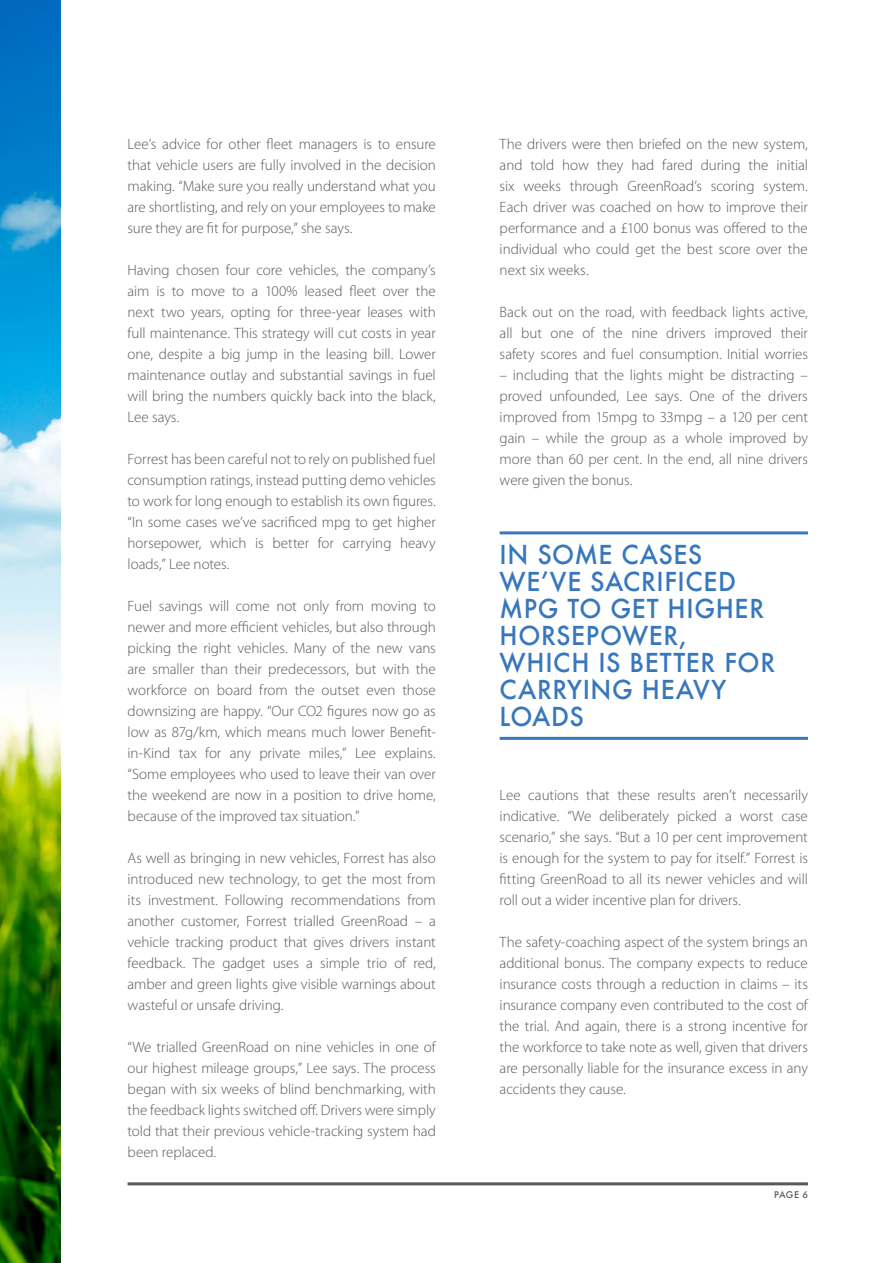
<style>
.page{position:relative;width:893px;height:1263px;background:#fff}
.page>*{position:absolute;margin:0;border:0;box-sizing:border-box;transform-origin:0 0}
.t1{font:500 25.5px/27px "Futura";letter-spacing:.025em;color:#3777bc}
.t2{font:300 15px/21px "Myriad Pro";letter-spacing:-.005em;color:#58595b;text-align:justify}
.t3{font:500 9px "Futura";color:#58595b}
</style>
<div class="page">
<img style="left:0;top:0;width:61px;height:1263px">
<hr style="left:500px;top:531px;width:308px;height:3px;background:#3777bc">
<hr style="left:500px;top:737px;width:308px;height:3px;background:#3777bc">
<hr style="left:128px;top:1182px;width:680px;height:3px;background:#58595b">
<p class="t2" style="left:128px;top:133px;width:310px">Lee’s advice for other fleet managers is to ensure that vehicle users are fully involved in the decision making. “Make sure you really understand what you are shortlisting, and rely on your employees to make sure they are fit for purpose,” she says.</p>
<p class="t2" style="left:128px;top:259px;width:310px">Having chosen four core vehicles, the company’s aim is to move to a 100% leased fleet over the next two years, opting for three-year leases with full maintenance. This strategy will cut costs in year one, despite a big jump in the leasing bill. Lower maintenance outlay and substantial savings in fuel will bring the numbers quickly back into the black, Lee says.</p>
<p class="t2" style="left:128px;top:448px;width:310px">Forrest has been careful not to rely on published fuel consumption ratings, instead putting demo vehicles to work for long enough to establish its own figures. “In some cases we’ve sacrificed mpg to get higher horsepower, which is better for carrying heavy loads,” Lee notes.</p>
<p class="t2" style="left:128px;top:595px;width:310px">Fuel savings will come not only from moving to newer and more efficient vehicles, but also through picking the right vehicles. Many of the new vans are smaller than their predecessors, but with the workforce on board from the outset even those downsizing are happy. “Our CO2 figures now go as low as 87g/km, which means much lower Benefit&shy;in-Kind tax for any private miles,” Lee explains. “Some employees who used to leave their van over the weekend are now in a position to drive home, because of the improved tax situation.”</p>
<p class="t2" style="left:128px;top:847px;width:310px">As well as bringing in new vehicles, Forrest has also introduced new technology, to get the most from its investment. Following recommendations from another customer, Forrest trialled GreenRoad – a vehicle tracking product that gives drivers instant feedback. The gadget uses a simple trio of red, amber and green lights give visible warnings about wasteful or unsafe driving.</p>
<p class="t2" style="left:128px;top:1036px;width:310px">“We trialled GreenRoad on nine vehicles in one of our highest mileage groups,” Lee says. The process began with six weeks of blind benchmarking, with the feedback lights switched off. Drivers were simply told that their previous vehicle-tracking system had been replaced.</p>
<p class="t2" style="left:500px;top:133px;width:310px">The drivers were then briefed on the new system, and told how they had fared during the initial six weeks through GreenRoad’s scoring system.<br>Each driver was coached on how to improve their performance and a £100 bonus was offered to the individual who could get the best score over the next six weeks.</p>
<p class="t2" style="left:500px;top:301px;width:310px">Back out on the road, with feedback lights active, all but one of the nine drivers improved their safety scores and fuel consumption. Initial worries</p>
<p class="t2" style="left:500px;top:364px;width:310px">– including that the lights might be distracting – proved unfounded, Lee says. One of the drivers improved from 15mpg to 33mpg – a 120 per cent gain – while the group as a whole improved by more than 60 per cent. In the end, all nine drivers were given the bonus.</p>
<h1 class="t1" style="left:500px;top:541px;width:277px">I N SOME CASES<br>WE’VE SACRIFICED<br>MPG TO GET HIGHER<br>HORSEPOWER,<br>WHICH IS BETTER FOR<br>CARRYING HEAVY<br>LOADS</h1>
<p class="t2" style="left:500px;top:784px;width:310px">Lee cautions that these results aren’t necessarily indicative. “We deliberately picked a worst case scenario,” she says. “But a 10 per cent improvement is enough for the system to pay for itself.” Forrest is fitting GreenRoad to all its newer vehicles and will roll out a wider incentive plan for drivers.</p>
<p class="t2" style="left:500px;top:931px;width:310px">The safety-coaching aspect of the system brings an additional bonus. The company expects to reduce insurance costs through a reduction in claims – its insurance company even contributed to the cost of the trial. And again, there is a strong incentive for the workforce to take note as well, given that drivers are personally liable for the insurance excess in any accidents they cause.</p>
<p class="t3" style="left:774px;top:1188px;width:13px">PAGE</p>
<p class="t3" style="left:802px;top:1188px;width:7px">6</p>
</div>
